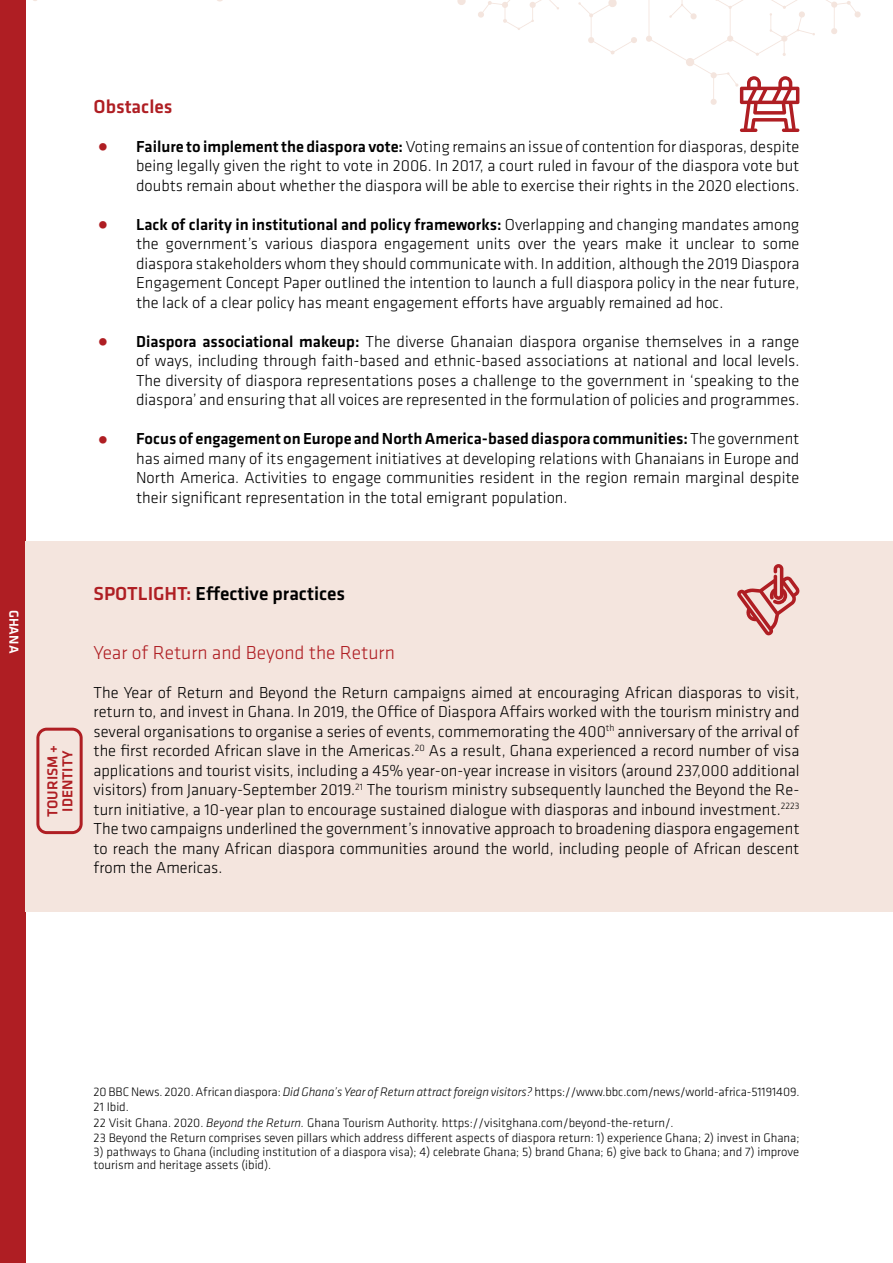
<style>
.page{position:relative;width:893px;height:1263px;background:#fff}
.page>*{position:absolute;margin:0;border:0;box-sizing:border-box;transform-origin:0 0}
.t1{font:300 19.5px "Klavika";color:#af1e23}
.t2{font:500 19.5px "Klavika";color:#000}
.t3{font:500 19.5px "Klavika";color:#af1e23}
.t4{font:300 16.5px/19.5px "Klavika";color:#000;text-align:justify}
.t5{font:500 15px/15px "Klavika";color:#af1e23;text-align:center}
.t6{font:500 13.5px "Klavika";color:#fff}
.t7{font:300 12.75px/15.6px "Klavika";color:#000}
.s1{color:#af1e23}
.s2{font-weight:500}
.s3{font-style:italic}
</style>
<div class="page">
<div style="left:0;top:0;width:26px;height:1263px;background:#af1e23"></div>
<svg style="left:578px;top:0;width:59px;height:55px"></svg>
<svg style="left:457px;top:0;width:102px;height:30px"></svg>
<div style="left:26px;top:542px;width:867px;height:370px;background:#f4e5de"></div>
<svg style="left:737px;top:564px;width:63px;height:71px"></svg>
<svg style="left:36px;top:728px;width:47px;height:106px"></svg>
<svg style="left:646px;top:0;width:215px;height:132px"></svg>
<p class="t3" style="left:94px;top:93px;width:81px">Obstacles</p>
<p class="t4" style="left:136px;top:136px;width:665px;text-indent:-43px"><span class="s1">•</span> <span class="s2">Failure to implement the diaspora vote:</span> Voting remains an issue of contention for diasporas, despite being legally given the right to vote in 2006. In 2017, a court ruled in favour of the diaspora vote but doubts remain about whether the diaspora will be able to exercise their rights in the 2020 elections.</p>
<p class="t4" style="left:136px;top:214px;width:665px;text-indent:-43px"><span class="s1">•</span> <span class="s2">Lack of clarity in institutional and policy frameworks:</span> Overlapping and changing mandates among the government’s various diaspora engagement units over the years make it unclear to some diaspora stakeholders whom they should communicate with. In addition, although the 2019 Diaspora Engagement Concept Paper outlined the intention to launch a full diaspora policy in the near future, the lack of a clear policy has meant engagement efforts have arguably remained ad hoc.</p>
<p class="t4" style="left:136px;top:331px;width:665px;text-indent:-43px"><span class="s1">•</span> <span class="s2">Diaspora associational makeup:</span> The diverse Ghanaian diaspora organise themselves in a range of ways, including through faith-based and ethnic-based associations at national and local levels.<br>The diversity of diaspora representations poses a challenge to the government in ‘speaking to the diaspora’ and ensuring that all voices are represented in the formulation of policies and programmes.</p>
<p class="t4" style="left:136px;top:429px;width:665px;text-indent:-43px"><span class="s1">•</span> <span class="s2">Focus of engagement on Europe and North America-based diaspora communities:</span> The government has aimed many of its engagement initiatives at developing relations with Ghanaians in Europe and North America. Activities to engage communities resident in the region remain marginal despite their significant representation in the total emigrant population.</p>
<p class="t6" style="left:23px;top:610px;width:45px;rotate:90deg">GHANA</p>
<p class="t5" style="left:45px;top:817px;width:74px;rotate:-90deg">TOURISM +<br>IDENTITY</p>
<p class="t2" style="left:94px;top:580px;width:253px"><span class="s1">SPOTLIGHT:</span> Effective practices</p>
<p class="t1" style="left:94px;top:640px;width:303px">Year of Return and Beyond the Return</p>
<p class="t4" style="left:94px;top:682px;width:707px">The Year of Return and Beyond the Return campaigns aimed at encouraging African diasporas to visit, return to, and invest in Ghana. In 2019, the Office of Diaspora Affairs worked with the tourism ministry and several organisations to organise a series of events, commemorating the 400<sup>th</sup> anniversary of the arrival of the first recorded African slave in the Americas.<sup>20</sup> As a result, Ghana experienced a record number of visa applications and tourist visits, including a 45% year-on-year increase in visitors (around 237,000 additional visitors) from January-September 2019.<sup>21</sup> The tourism ministry subsequently launched the Beyond the Re&shy;turn initiative, a 10-year plan to encourage sustained dialogue with diasporas and inbound investment.<sup>2223<br></sup>The two campaigns underlined the government’s innovative approach to broadening diaspora engagement to reach the many African diaspora communities around the world, including people of African descent from the Americas.</p>
<p class="t7" style="left:94px;top:1083px;width:707px">20 BBC News. 2020. African diaspora: <span class="s3">Did Ghana’s Year of Return attract foreign visitors?</span> https://www.bbc.com/news/world-africa-51191409.<br>21 Ibid.<br>22 Visit Ghana. 2020. <span class="s3">Beyond the Return.</span> Ghana Tourism Authority. https://visitghana.com/beyond-the-return/.<br>23 Beyond the Return comprises seven pillars which address different aspects of diaspora return: 1) experience Ghana; 2) invest in Ghana;</p>
<p class="t7" style="left:94px;top:1145px;width:707px;line-height:13.5px">3) pathways to Ghana (including institution of a diaspora visa); 4) celebrate Ghana; 5) brand Ghana; 6) give back to Ghana; and 7) improve tourism and heritage assets (ibid).</p>
</div>
